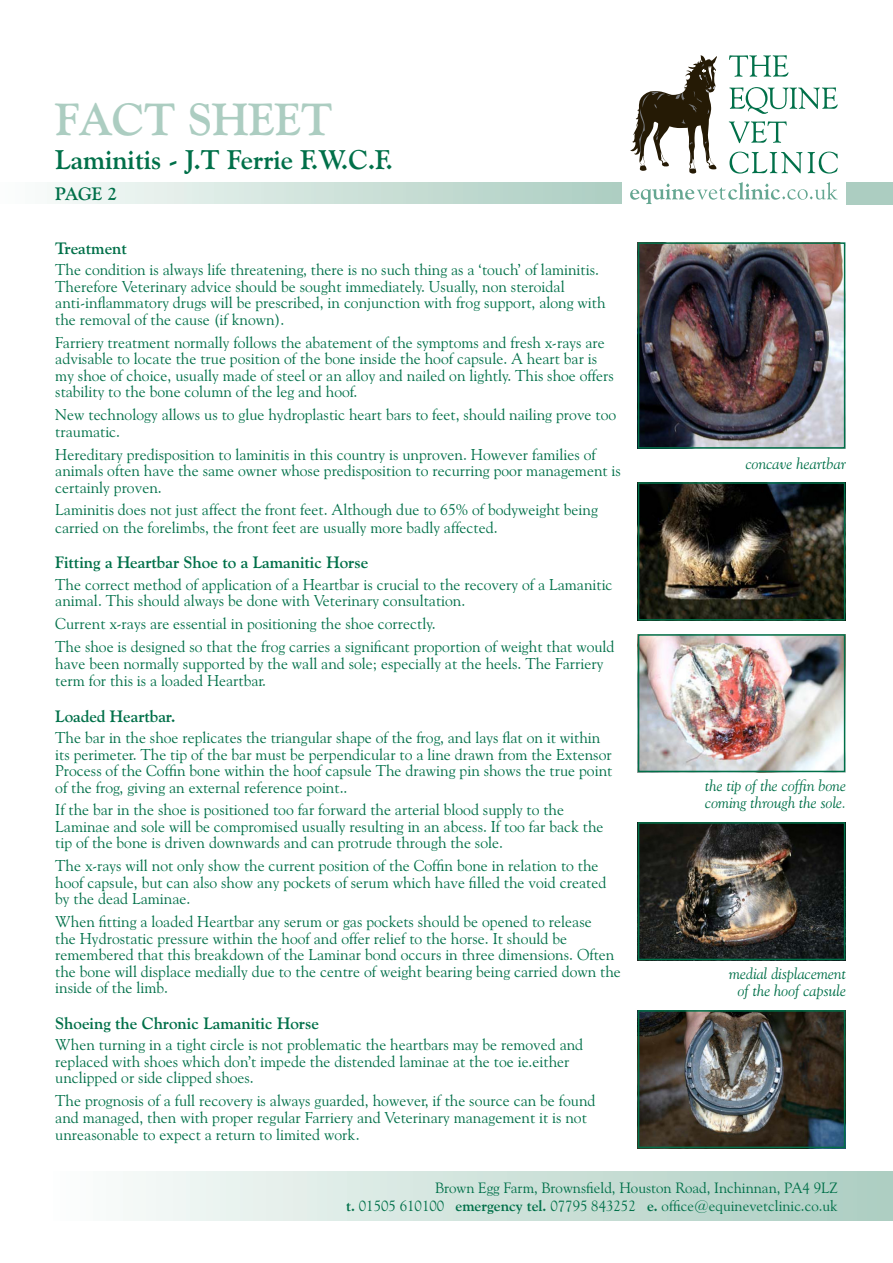
<style>
.page{position:relative;width:893px;height:1263px;background:#fff}
.page>*{position:absolute;margin:0;border:0;box-sizing:border-box;transform-origin:0 0}
.t1{font:700 45px "Goudy Old Style BT";color:#accdc1}
.t2{font:700 27px "Goudy Old Style BT";color:#007049}
.t3{font:700 18px "Goudy Old Style BT";color:#007049}
.subhead{font:700 16.5px "Goudy Old Style BT";color:#007049}
.text{font:15.75px/16.5px "Goudy Old Style BT";color:#007049}
.text-2{font:italic 15.75px/17.2px "Goudy Old Style BT";color:#007049}
.t4{font:15px "Goudy Old Style BT";color:#007049}
.s1{font-weight:700}
</style>
<div class="page">
<div style="left:43px;top:1171px;width:850px;height:49px;background:linear-gradient(to right,#fcfefd,#abcdc0)"></div>
<div style="left:0;top:182px;width:622px;height:22px;background:linear-gradient(to right,#fbfdfc,#abcdc0)"></div>
<div style="left:846px;top:182px;width:47px;height:22px;background:#accdc1"></div>
<svg style="left:729px;top:55px;width:59px;height:22px"></svg>
<svg style="left:729px;top:87px;width:109px;height:27px"></svg>
<svg style="left:729px;top:121px;width:58px;height:22px"></svg>
<svg style="left:729px;top:152px;width:109px;height:22px"></svg>
<svg style="left:630px;top:182px;width:208px;height:22px"></svg>
<svg style="left:630px;top:55px;width:87px;height:119px"></svg>
<img style="left:641px;top:485px;width:201px;height:132px">
<div style="left:638px;top:482px;width:207px;height:138px;border:2px solid #007049"></div>
<img style="left:641px;top:637px;width:201px;height:132px">
<div style="left:638px;top:634px;width:207px;height:138px;border:2px solid #007049"></div>
<img style="left:641px;top:825px;width:201px;height:132px">
<div style="left:638px;top:822px;width:207px;height:138px;border:2px solid #007049"></div>
<img style="left:641px;top:1013px;width:201px;height:132px">
<div style="left:638px;top:1010px;width:207px;height:138px;border:2px solid #007049"></div>
<img style="left:641px;top:245px;width:201px;height:201px">
<div style="left:638px;top:242px;width:207px;height:207px;border:2px solid #007049"></div>
<p class="t1" style="left:55px;top:91px;width:279px">FACT SHEET</p>
<p class="t2" style="left:55px;top:143px;width:339px">Laminitis - J.T Ferrie F.W.C.F.</p>
<p class="t3" style="left:55px;top:183px;width:63px">PAGE 2</p>
<p class="subhead" style="left:55px;top:238px;width:73px">Treatment</p>
<p class="text" style="left:55px;top:261px;width:552px">The condition is always life threatening, there is no such thing as a ‘touch’ of laminitis.<br>Therefore Veterinary advice should be sought immediately. Usually, non steroidal anti-inflammatory drugs will be prescribed, in conjunction with frog support, along with the removal of the cause (if known).</p>
<p class="text" style="left:55px;top:334px;width:560px">Farriery treatment normally follows the abatement of the symptoms and fresh x-rays are advisable to locate the true position of the bone inside the hoof capsule. A heart bar is my shoe of choice, usually made of steel or an alloy and nailed on lightly. This shoe offers stability to the bone column of the leg and hoof.</p>
<p class="text" style="left:55px;top:406px;width:562px">New technology allows us to glue hydroplastic heart bars to feet, should nailing prove too traumatic.</p>
<p class="text" style="left:55px;top:446px;width:567px">Hereditary predisposition to laminitis in this country is unproven. However families of animals often have the same owner whose predisposition to recurring poor management is certainly proven.</p>
<p class="text" style="left:55px;top:501px;width:544px;line-height:17.2px">Laminitis does not just affect the front feet. Although due to 65% of bodyweight being carried on the forelimbs, the front feet are usually more badly affected.</p>
<p class="subhead" style="left:55px;top:552px;width:314px">Fitting a Heartbar Shoe to a Lamanitic Horse</p>
<p class="text" style="left:55px;top:576px;width:559px">The correct method of application of a Heartbar is crucial to the recovery of a Lamanitic animal. This should always be done with Veterinary consultation.</p>
<p class="text" style="left:55px;top:615px;width:382px">Current x-rays are essential in positioning the shoe correctly.</p>
<p class="text" style="left:55px;top:638px;width:561px">The shoe is designed so that the frog carries a significant proportion of weight that would have been normally supported by the wall and sole; especially at the heels. The Farriery term for this is a loaded Heartbar.</p>
<p class="subhead" style="left:55px;top:706px;width:122px">Loaded Heartbar.</p>
<p class="text" style="left:55px;top:729px;width:559px">The bar in the shoe replicates the triangular shape of the frog, and lays flat on it within its perimeter. The tip of the bar must be perpendicular to a line drawn from the Extensor Process of the Coffin bone within the hoof capsule The drawing pin shows the true point of the frog, giving an external reference point..</p>
<p class="text" style="left:55px;top:801px;width:550px">If the bar in the shoe is positioned too far forward the arterial blood supply to the<br>Laminae and sole will be compromised usually resulting in an abcess. If too far back the tip of the bone is driven downwards and can protrude through the sole.</p>
<p class="text" style="left:55px;top:857px;width:553px">The x-rays will not only show the current position of the Coffin bone in relation to the hoof capsule, but can also show any pockets of serum which have filled the void created by the dead Laminae.</p>
<p class="text" style="left:55px;top:913px;width:567px">When fitting a loaded Heartbar any serum or gas pockets should be opened to release<br>the Hydrostatic pressure within the hoof and offer relief to the horse. It should be remembered that this breakdown of the Laminar bond occurs in three dimensions. Often the bone will displace medially due to the centre of weight bearing being carried down the inside of the limb.</p>
<p class="subhead" style="left:55px;top:1013px;width:265px">Shoeing the Chronic Lamanitic Horse</p>
<p class="text" style="left:55px;top:1036px;width:529px">When turning in a tight circle is not problematic the heartbars may be removed and replaced with shoes which don’t impede the distended laminae at the toe ie.either unclipped or side clipped shoes.</p>
<p class="text" style="left:55px;top:1092px;width:542px">The prognosis of a full recovery is always guarded, however, if the source can be found and managed, then with proper regular Farriery and Veterinary management it is not unreasonable to expect a return to limited work.</p>
<p class="text-2" style="left:746px;top:454px;width:102px">concave heartbar</p>
<p class="text-2" style="left:705px;top:777px;width:143px">the tip of the coffin bone coming through the sole.</p>
<p class="text-2" style="left:729px;top:965px;width:119px;text-align:center">medial displacement of the hoof capsule</p>
<p class="t4" style="left:435px;top:1178px;width:404px">Brown Egg Farm, Brownsfield, Houston Road, Inchinnan, PA4 9LZ</p>
<p class="t4" style="left:346px;top:1196px;width:493px"><span class="s1">t.</span> 01505 610100 <span class="s1">emergency tel.</span> 07795 843252 <span class="s1">e.</span> office@equinevetclinic.co.uk</p>
</div>
